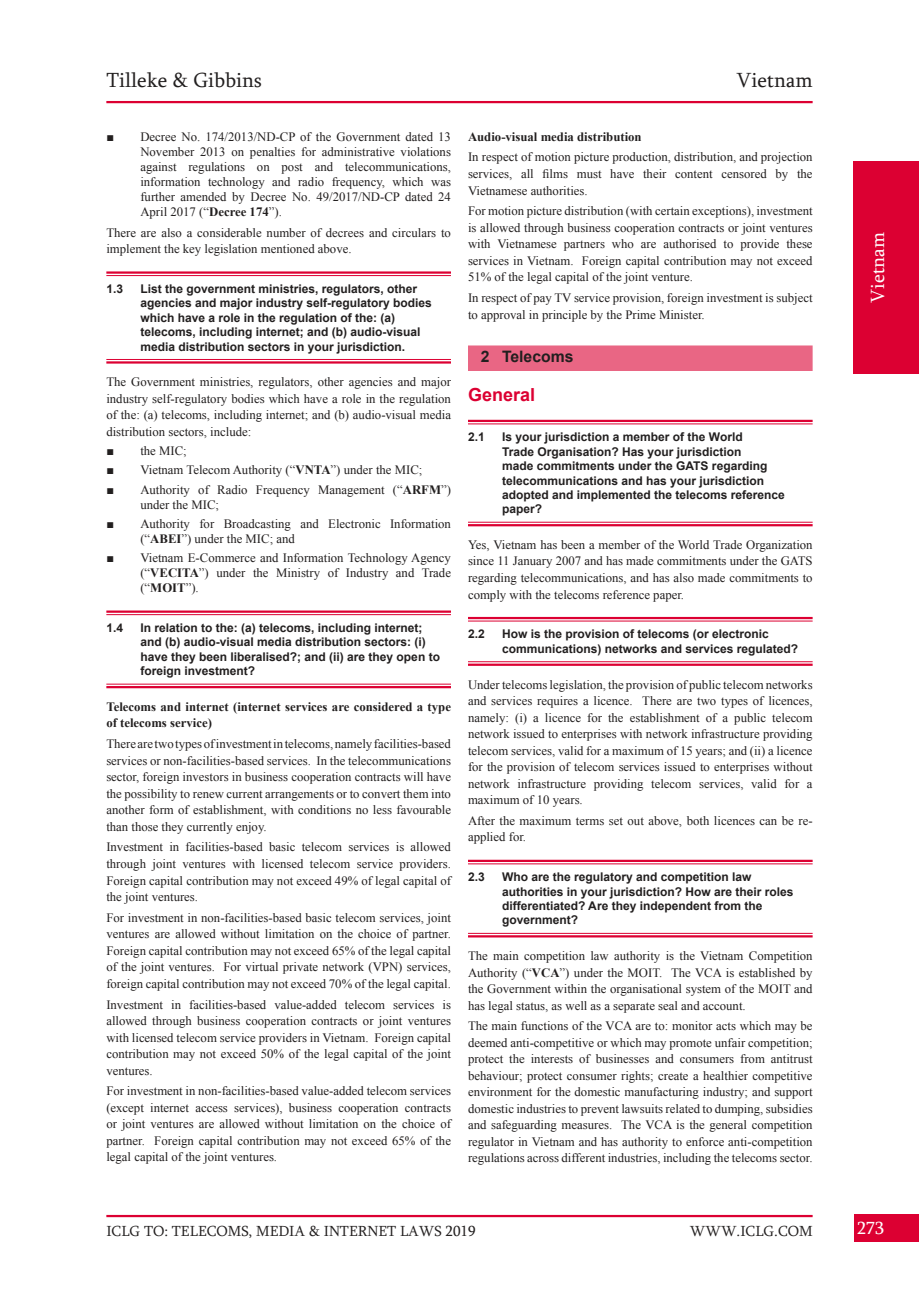
<style>
.page{position:relative;width:919px;height:1289px;background:#fff}
.page>*{position:absolute;margin:0;border:0;box-sizing:border-box;transform-origin:0 0}
.t1{font:21px "Sylfaen";color:#221f1f}
.t2{font:19.5px "Sylfaen";color:#fff}
.t3{font:700 18px "Arial";color:#dc0032}
.t4{font:18px "Sylfaen";color:#fff}
.t5{font:700 15.75px "Arial";color:#221f1f}
.t6{font:15px "Sylfaen";color:#221f1f}
.t7{font:12.75px/16.5px "Times New Roman";color:#221f1f;text-align:justify}
.t8{font:700 12.75px/16.5px "Times New Roman";color:#221f1f}
.t9{font:700 12px/14.4px "Arial";color:#221f1f}
.s1{font-weight:700}
</style>
<div class="page">
<div style="left:854px;top:1214px;width:64px;height:28px;background:#dc0032"></div>
<hr style="left:106px;top:1214px;width:706px;height:3px;background:#dc0032">
<hr style="left:106px;top:101px;width:706px;height:2px;background:#dc0032">
<div style="left:853px;top:161px;width:65px;height:213px;background:#dc0032"></div>
<div style="left:468px;top:345px;width:344px;height:26px;background:#e96684"></div>
<hr style="left:468px;top:420px;width:344px;height:2px;background:#dc0032">
<hr style="left:468px;top:423px;width:344px;height:1px;background:#dc0032">
<hr style="left:468px;top:522px;width:344px;height:1px;background:#dc0032">
<hr style="left:468px;top:524px;width:344px;height:2px;background:#dc0032">
<hr style="left:468px;top:617px;width:344px;height:2px;background:#dc0032">
<hr style="left:468px;top:620px;width:344px;height:1px;background:#dc0032">
<hr style="left:468px;top:661px;width:344px;height:1px;background:#dc0032">
<hr style="left:468px;top:663px;width:344px;height:3px;background:#dc0032">
<hr style="left:468px;top:859px;width:344px;height:3px;background:#dc0032">
<hr style="left:468px;top:863px;width:344px;height:1px;background:#dc0032">
<hr style="left:468px;top:933px;width:344px;height:1px;background:#dc0032">
<hr style="left:468px;top:935px;width:344px;height:2px;background:#dc0032">
<hr style="left:106px;top:271px;width:345px;height:3px;background:#dc0032">
<hr style="left:106px;top:275px;width:345px;height:1px;background:#dc0032">
<hr style="left:106px;top:359px;width:345px;height:1px;background:#dc0032">
<hr style="left:106px;top:361px;width:345px;height:2px;background:#dc0032">
<hr style="left:106px;top:610px;width:345px;height:2px;background:#dc0032">
<hr style="left:106px;top:614px;width:345px;height:1px;background:#dc0032">
<hr style="left:106px;top:683px;width:345px;height:1px;background:#dc0032">
<hr style="left:106px;top:686px;width:345px;height:2px;background:#dc0032">
<h1 class="t1" style="left:106px;top:72px;width:157px">Tilleke &amp; Gibbins</h1>
<h1 class="t1" style="left:736px;top:72px;width:77px">Vietnam</h1>
<p class="t7" style="left:140px;top:129px;width:312px;line-height:15px;text-indent:-34px">■ Decree No. 174/2013/ND-CP of the Government dated 13<br>November 2013 on penalties for administrative violations against regulations on post and telecommunications, information technology and radio frequency, which was further amended by Decree No. 49/2017/ND-CP dated 24<br>April 2017 (“<span class="s1">Decree 174</span>”).</p>
<p class="t7" style="left:106px;top:224px;width:346px">There are also a considerable number of decrees and circulars to implement the key legislation mentioned above.</p>
<p class="t9" style="left:106px;top:283px;width:18px">1.3</p>
<p class="t9" style="left:140px;top:283px;width:293px">List the government ministries, regulators, other agencies and major industry self-regulatory bodies which have a role in the regulation of the: (a) telecoms, including internet; and (b) audio-visual media distribution sectors in your jurisdiction.</p>
<p class="t7" style="left:106px;top:373px;width:346px">The Government ministries, regulators, other agencies and major industry self-regulatory bodies which have a role in the regulation of the: (a) telecoms, including internet; and (b) audio-visual media distribution sectors, include:</p>
<p class="t7" style="left:106px;top:442px;width:82px">■ the MIC;</p>
<p class="t7" style="left:106px;top:461px;width:317px">■ Vietnam Telecom Authority (“<span class="s1">VNTA</span>”) under the MIC;</p>
<p class="t7" style="left:140px;top:481px;width:312px;line-height:15px;text-indent:-34px">■ Authority of Radio Frequency Management (“<span class="s1">ARFM</span>”) under the MIC;</p>
<p class="t7" style="left:140px;top:516px;width:312px;line-height:15px;text-indent:-34px">■ Authority for Broadcasting and Electronic Information (“<span class="s1">ABEI</span>”) under the MIC; and</p>
<p class="t7" style="left:140px;top:550px;width:312px;line-height:15px;text-indent:-34px">■ Vietnam E-Commerce and Information Technology Agency (“<span class="s1">VECITA</span>”) under the Ministry of Industry and Trade (“<span class="s1">MOIT</span>”).</p>
<p class="t9" style="left:106px;top:621px;width:18px">1.4</p>
<p class="t9" style="left:140px;top:621px;width:301px">In relation to the: (a) telecoms, including internet; and (b) audio-visual media distribution sectors: (i) have they been liberalised?; and (ii) are they open to foreign investment?</p>
<p class="t8" style="left:106px;top:699px;width:346px">Telecoms and internet (internet services are considered a type of telecoms service)</p>
<p class="t7" style="left:106px;top:735px;width:346px">There are two types of investment in telecoms, namely facilities-based services or non-facilities-based services. In the telecommunications sector, foreign investors in business cooperation contracts will have the possibility to renew current arrangements or to convert them into another form of establishment, with conditions no less favourable than those they currently enjoy.</p>
<p class="t7" style="left:106px;top:838px;width:346px">Investment in facilities-based basic telecom services is allowed through joint ventures with licensed telecom service providers.<br>Foreign capital contribution may not exceed 49% of legal capital of the joint ventures.</p>
<p class="t7" style="left:106px;top:909px;width:346px">For investment in non-facilities-based basic telecom services, joint ventures are allowed without limitation on the choice of partner.<br>Foreign capital contribution may not exceed 65% of the legal capital of the joint ventures. For virtual private network (VPN) services, foreign capital contribution may not exceed 70% of the legal capital.</p>
<p class="t7" style="left:106px;top:995px;width:346px">Investment in facilities-based value-added telecom services is allowed through business cooperation contracts or joint ventures with licensed telecom service providers in Vietnam. Foreign capital contribution may not exceed 50% of the legal capital of the joint ventures.</p>
<p class="t7" style="left:106px;top:1082px;width:346px">For investment in non-facilities-based value-added telecom services (except internet access services), business cooperation contracts or joint ventures are allowed without limitation on the choice of partner. Foreign capital contribution may not exceed 65% of the legal capital of the joint ventures.</p>
<p class="t8" style="left:468px;top:129px;width:175px">Audio-visual media distribution</p>
<p class="t7" style="left:468px;top:149px;width:346px">In respect of motion picture production, distribution, and projection services, all films must have their content censored by the Vietnamese authorities.</p>
<p class="t7" style="left:468px;top:202px;width:346px">For motion picture distribution (with certain exceptions), investment is allowed through business cooperation contracts or joint ventures with Vietnamese partners who are authorised to provide these services in Vietnam. Foreign capital contribution may not exceed 51% of the legal capital of the joint venture.</p>
<p class="t7" style="left:468px;top:289px;width:346px">In respect of pay TV service provision, foreign investment is subject to approval in principle by the Prime Minister.</p>
<p class="t5" style="left:480px;top:351px;width:94px">2 Telecoms</p>
<h3 class="t3" style="left:468px;top:388px;width:69px">General</h3>
<p class="t9" style="left:468px;top:431px;width:18px">2.1</p>
<p class="t9" style="left:502px;top:431px;width:284px">Is your jurisdiction a member of the World<br>Trade Organisation? Has your jurisdiction<br>made commitments under the GATS regarding telecommunications and has your jurisdiction adopted and implemented the telecoms reference paper?</p>
<p class="t7" style="left:468px;top:536px;width:346px">Yes, Vietnam has been a member of the World Trade Organization since 11 January 2007 and has made commitments under the GATS regarding telecommunications, and has also made commitments to comply with the telecoms reference paper.</p>
<p class="t9" style="left:468px;top:628px;width:18px">2.2</p>
<p class="t9" style="left:502px;top:628px;width:298px">How is the provision of telecoms (or electronic communications) networks and services regulated?</p>
<p class="t7" style="left:468px;top:675px;width:346px">Under telecoms legislation, the provision of public telecom networks and services requires a licence. There are two types of licences, namely: (i) a licence for the establishment of a public telecom network issued to enterprises with network infrastructure providing telecom services, valid for a maximum of 15 years; and (ii) a licence for the provision of telecom services issued to enterprises without network infrastructure providing telecom services, valid for a maximum of 10 years.</p>
<p class="t7" style="left:468px;top:812px;width:346px">After the maximum terms set out above, both licences can be re&shy;applied for.</p>
<p class="t9" style="left:468px;top:871px;width:18px">2.3</p>
<p class="t9" style="left:502px;top:871px;width:293px">Who are the regulatory and competition law authorities in your jurisdiction? How are their roles differentiated? Are they independent from the government?</p>
<p class="t7" style="left:468px;top:947px;width:346px">The main competition law authority is the Vietnam Competition Authority (“<span class="s1">VCA</span>”) under the MOIT. The VCA is established by the Government within the organisational system of the MOIT and has legal status, as well as a separate seal and account.</p>
<p class="t7" style="left:468px;top:1017px;width:346px">The main functions of the VCA are to: monitor acts which may be deemed anti-competitive or which may promote unfair competition; protect the interests of businesses and consumers from antitrust behaviour; protect consumer rights; create a healthier competitive environment for the domestic manufacturing industry; and support domestic industries to prevent lawsuits related to dumping, subsidies and safeguarding measures. The VCA is the general competition regulator in Vietnam and has authority to enforce anti-competition regulations across different industries, including the telecoms sector.</p>
<h2 class="t2" style="left:869px;top:303px;width:72px;rotate:-90deg">Vietnam</h2>
<p class="t6" style="left:106px;top:1225px;width:370px">ICLG TO: TELECOMS, MEDIA &amp; INTERNET LAWS 2019</p>
<p class="t6" style="left:690px;top:1222px;width:124px">WWW.ICLG.COM</p>
<h3 class="t4" style="left:857px;top:1220px;width:28px">273</h3>
</div>
